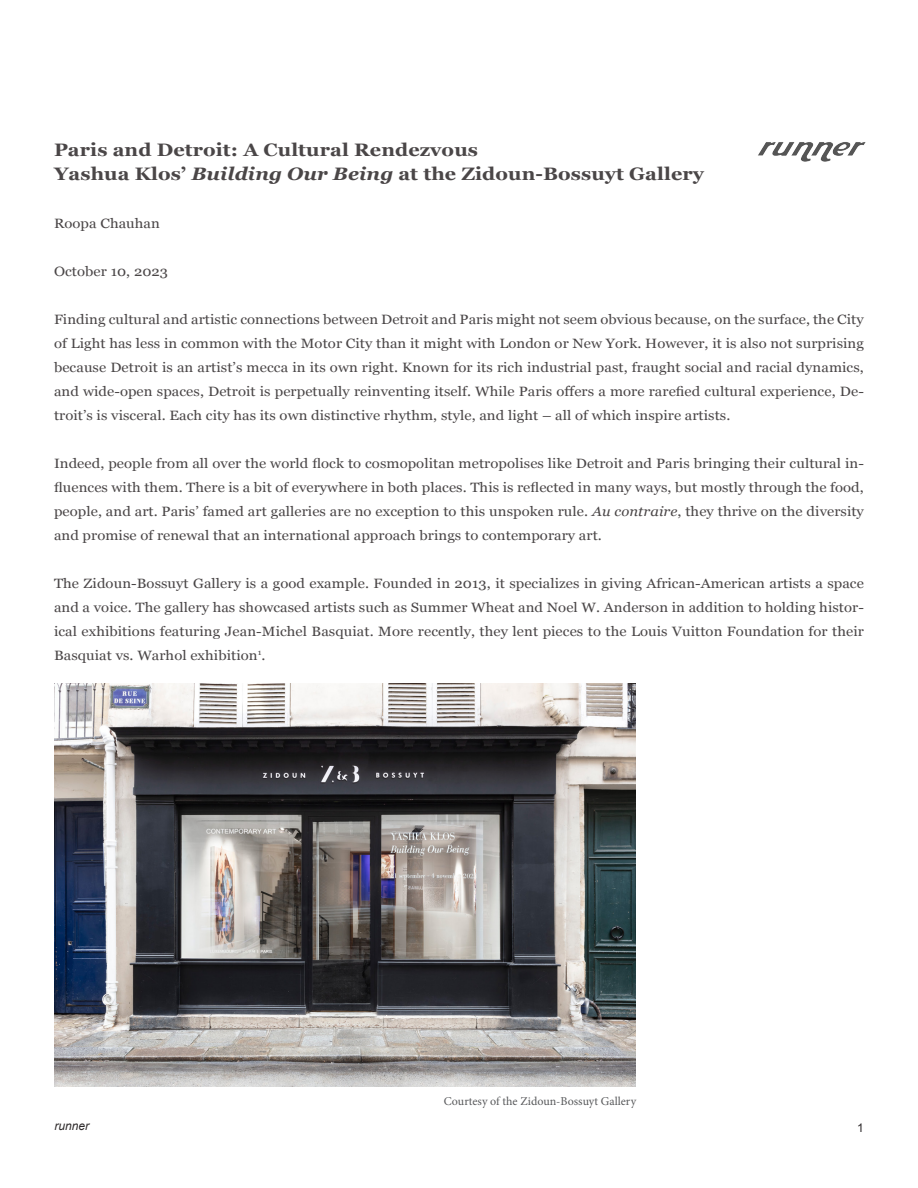
<style>
.page{position:relative;width:918px;height:1188px;background:#fff}
.page>*{position:absolute;margin:0;border:0;box-sizing:border-box;transform-origin:0 0}
.t1{font:700 18px/24px "Georgia";letter-spacing:.005em;color:#4a4647;scale:1.1 1}
.t2{font:13.5px/24px "Georgia";letter-spacing:.005em;color:#4a4647;text-align:justify;scale:1.1 1}
.t3{font:12px "Minion Pro";color:#58595b}
.t4{font:italic 12px "Arial";color:#2d292a}
.t5{font:12px "Arial";color:#2d292a}
.s1{font-style:italic}
</style>
<div class="page">
<img style="left:758px;top:142px;width:107px;height:20px">
<img style="left:54px;top:683px;width:581px;height:404px">
<h1 class="t1" style="left:54px;top:137px;width:592px">Paris and Detroit: A Cultural Rendezvous<br>Yashua Klos’ <span class="s1">Building Our Being</span> at the Zidoun-Bossuyt Gallery</h1>
<p class="t2" style="left:54px;top:211px;width:98px">Roopa Chauhan</p>
<p class="t2" style="left:54px;top:259px;width:105px">October 10, 2023</p>
<p class="t2" style="left:54px;top:307px;width:738px">Finding cultural and artistic connections between Detroit and Paris might not seem obvious because, on the surface, the City of Light has less in common with the Motor City than it might with London or New York. However, it is also not surprising because Detroit is an artist’s mecca in its own right. Known for its rich industrial past, fraught social and racial dynamics, and wide-open spaces, Detroit is perpetually reinventing itself. While Paris offers a more rarefied cultural experience, De&shy;troit’s is visceral. Each city has its own distinctive rhythm, style, and light – all of which inspire artists.</p>
<p class="t2" style="left:54px;top:451px;width:738px">Indeed, people from all over the world flock to cosmopolitan metropolises like Detroit and Paris bringing their cultural in&shy;fluences with them. There is a bit of everywhere in both places. This is reflected in many ways, but mostly through the food, people, and art. Paris’ famed art galleries are no exception to this unspoken rule. <span class="s1">Au contraire</span>, they thrive on the diversity and promise of renewal that an international approach brings to contemporary art.</p>
<p class="t2" style="left:54px;top:571px;width:738px">The Zidoun-Bossuyt Gallery is a good example. Founded in 2013, it specializes in giving African-American artists a space and a voice. The gallery has showcased artists such as Summer Wheat and Noel W. Anderson in addition to holding histor&shy;ical exhibitions featuring Jean-Michel Basquiat. More recently, they lent pieces to the Louis Vuitton Foundation for their Basquiat vs. Warhol exhibition<sup>1</sup>.</p>
<p class="t3" style="left:444px;top:1093px;width:194px">Courtesy of the Zidoun-Bossuyt Gallery</p>
<p class="t4" style="left:55px;top:1118px;width:36px">runner</p>
<p class="t5" style="left:857px;top:1120px;width:8px">1</p>
</div>
